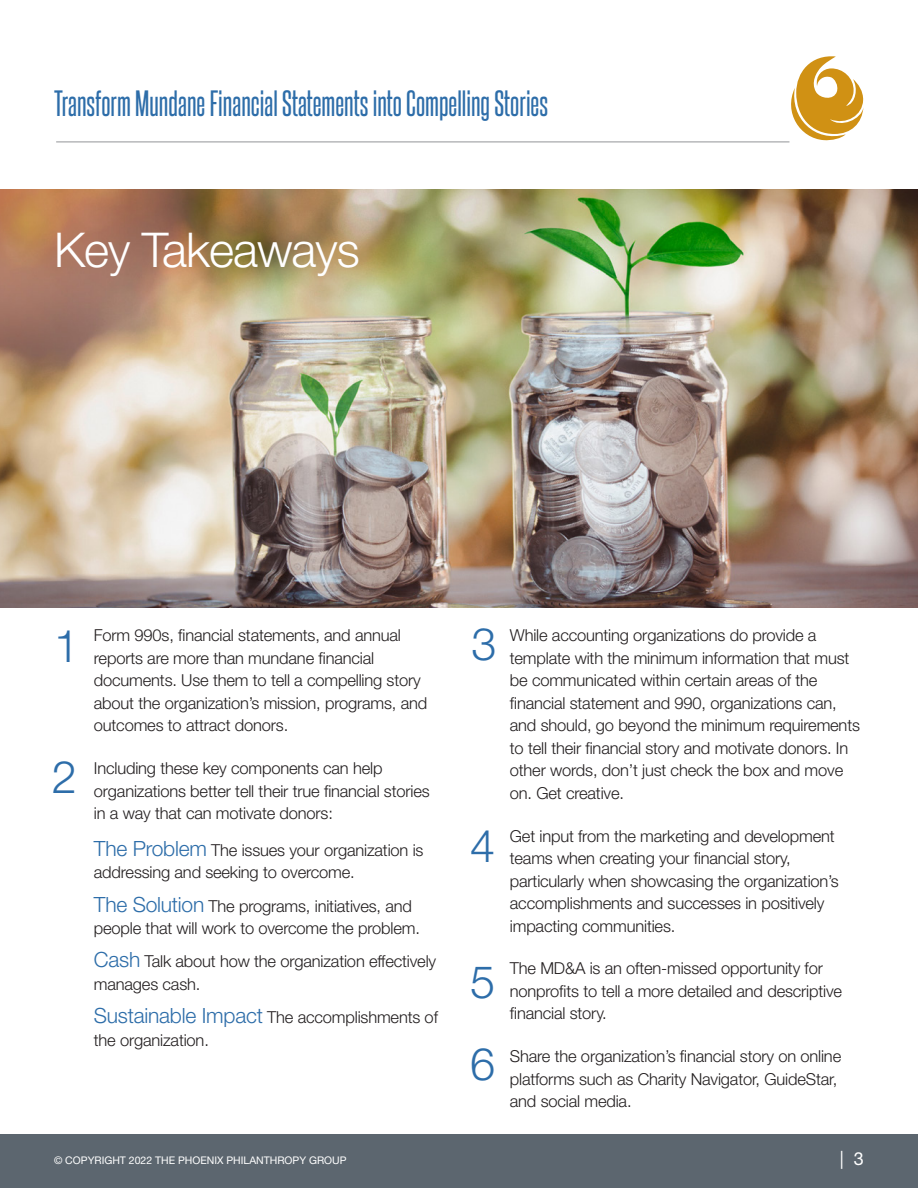
<style>
.page{position:relative;width:918px;height:1188px;background:#fff}
.page>*{position:absolute;margin:0;border:0;box-sizing:border-box;transform-origin:0 0}
.t1{font:300 48px "Helvetica Neue LT Std";letter-spacing:-.02em;color:#fff}
.t2{font:300 45px "Helvetica Neue LT Std";color:#2d6da9}
.t3{font:31.5px "Steelfish Rg";color:#2d6da9}
.t4{font:18px "Helvetica Neue LT Std";color:#fff}
.t5{font:300 16.5px/22.5px "Helvetica Neue LT Std";letter-spacing:-.01em;color:#231f20}
.t6{font:10.5px "Helvetica Neue LT Std";color:#fff}
.s1{font-size:21px;color:#2d6da9}
</style>
<div class="page">
<div style="left:0;top:1134px;width:918px;height:54px;background:#5c666f"></div>
<hr style="left:56px;top:142px;width:733px;height:1px;background:#939598">
<svg style="left:783px;top:56px;width:80px;height:87px"></svg>
<img style="left:0;top:189px;width:918px;height:419px">
<h3 class="t3" style="left:54px;top:81px;width:496px">Transform Mundane Financial Statements into Compelling Stories</h3>
<h1 class="t1" style="left:54px;top:220px;width:307px">Key Takeaways</h1>
<h2 class="t2" style="left:54px;top:618px;width:27px">1</h2>
<h2 class="t2" style="left:52px;top:749px;width:27px">2</h2>
<p class="t5" style="left:94px;top:624px;width:335px">Form 990s, financial statements, and annual reports are more than mundane financial documents. Use them to tell a compelling story about the organization’s mission, programs, and outcomes to attract donors.</p>
<p class="t5" style="left:94px;top:757px;width:337px">Including these key components can help organizations better tell their true financial stories in a way that can motivate donors:</p>
<p class="t5" style="left:94px;top:838px;width:331px"><span class="s1">The Problem</span> The issues your organization is addressing and seeking to overcome.</p>
<p class="t5" style="left:94px;top:894px;width:328px"><span class="s1">The Solution</span> The programs, initiatives, and people that will work to overcome the problem.</p>
<p class="t5" style="left:94px;top:950px;width:344px"><span class="s1">Cash</span> Talk about how the organization effectively manages cash.</p>
<p class="t5" style="left:94px;top:1006px;width:346px"><span class="s1">Sustainable Impact</span> The accomplishments of the organization.</p>
<h2 class="t2" style="left:472px;top:617px;width:27px">3</h2>
<h2 class="t2" style="left:470px;top:818px;width:27px">4</h2>
<h2 class="t2" style="left:470px;top:954px;width:27px">5</h2>
<h2 class="t2" style="left:470px;top:1036px;width:27px">6</h2>
<p class="t5" style="left:510px;top:624px;width:352px">While accounting organizations do provide a template with the minimum information that must be communicated within certain areas of the financial statement and 990, organizations can, and should, go beyond the minimum requirements to tell their financial story and motivate donors. In other words, don’t just check the box and move on. Get creative.</p>
<p class="t5" style="left:510px;top:824px;width:330px">Get input from the marketing and development teams when creating your financial story, particularly when showcasing the organization’s accomplishments and successes in positively impacting communities.</p>
<p class="t5" style="left:510px;top:957px;width:334px">The MD&amp;A is an often-missed opportunity for nonprofits to tell a more detailed and descriptive financial story.</p>
<p class="t5" style="left:510px;top:1045px;width:333px">Share the organization’s financial story on online platforms such as Charity Navigator, GuideStar, and social media.</p>
<p class="t6" style="left:54px;top:1154px;width:294px">© COPYRIGHT 2022 THE PHOENIX PHILANTHROPY GROUP</p>
<p class="t4" style="left:840px;top:1148px;width:26px">| 3</p>
</div>
